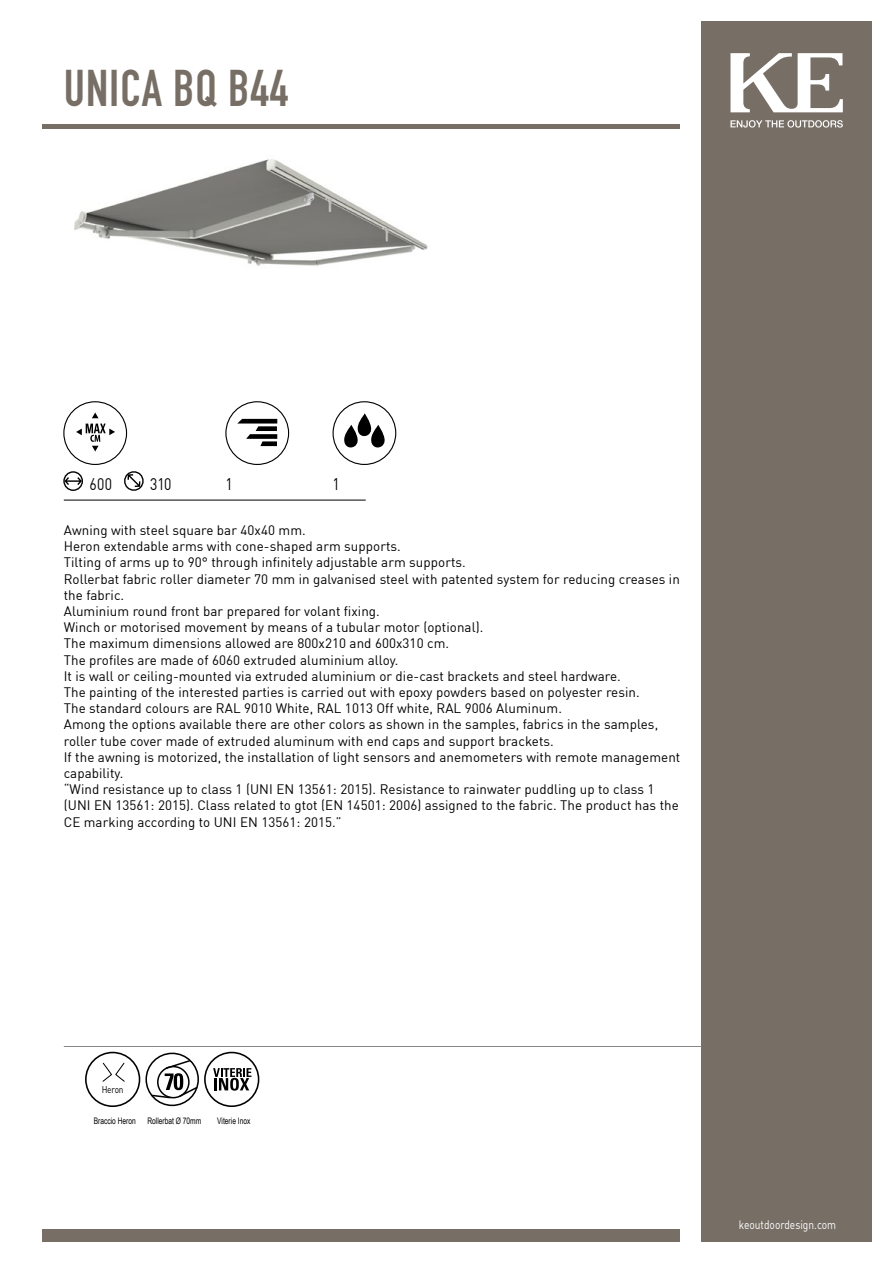
<style>
.page{position:relative;width:893px;height:1263px;background:#fff}
.page>*{position:absolute;margin:0;border:0;box-sizing:border-box;transform-origin:0 0}
.t1{font:50.85px "DIN Engschrift Std";letter-spacing:.02em;color:#776f66}
.t2{font:16.5px "DIN";color:#000;scale:.85 1}
.t3{font:13.5px/16.2px "DIN";letter-spacing:.005em;color:#000}
.t4{font:12px "DIN";color:#fff;scale:.85 1}
.t5{font:9.75px "DIN";letter-spacing:-.025em;color:#000;scale:.85 1}
.t6{font:9px "Arial Narrow";color:#000;scale:.9 1}
</style>
<div class="page">
<div style="left:43px;top:1229px;width:637px;height:13px;background:#776f66"></div>
<div style="left:702px;top:21px;width:170px;height:1221px;background:#776f66"></div>
<svg style="left:730px;top:53px;width:113px;height:59px"></svg>
<svg style="left:730px;top:120px;width:113px;height:8px"></svg>
<img style="left:74px;top:159px;width:354px;height:107px">
<hr style="left:43px;top:125px;width:637px;height:4px;background:#776f66">
<hr style="left:64px;top:500px;width:302px;height:1px;background:#000">
<svg style="left:64px;top:472px;width:18px;height:18px"></svg>
<div style="left:63px;top:471px;width:20px;height:20px;border:1px solid #000;border-radius:50%"></div>
<svg style="left:64px;top:477px;width:18px;height:8px"></svg>
<svg style="left:92px;top:412px;width:7px;height:6px"></svg>
<svg style="left:76px;top:424px;width:39px;height:27px"></svg>
<div style="left:63px;top:401px;width:64px;height:64px;border:1px solid #000;border-radius:50%"></div>
<svg style="left:124px;top:471px;width:20px;height:20px"></svg>
<div style="left:225px;top:401px;width:64px;height:64px;border:1px solid #000;border-radius:50%"></div>
<svg style="left:237px;top:419px;width:40px;height:27px"></svg>
<svg style="left:344px;top:413px;width:45px;height:35px"></svg>
<div style="left:333px;top:401px;width:63px;height:64px;border:1px solid #000;border-radius:50%"></div>
<hr style="left:64px;top:1046px;width:638px;height:1px;background:#878787">
<div style="left:85px;top:1052px;width:55px;height:55px;border:2px solid #000;border-radius:50%"></div>
<svg style="left:102px;top:1062px;width:23px;height:20px"></svg>
<svg style="left:146px;top:1053px;width:52px;height:52px"></svg>
<svg style="left:150px;top:1059px;width:49px;height:40px"></svg>
<div style="left:145px;top:1052px;width:54px;height:54px;border:2px solid #000;border-radius:50%"></div>
<div style="left:204px;top:1052px;width:55px;height:55px;border:2px solid #000;border-radius:50%"></div>
<svg style="left:213px;top:1068px;width:38px;height:23px"></svg>
<h1 class="t1" style="left:64px;top:58px;width:226px">UNICA BQ B44</h1>
<p class="t2" style="left:90px;top:474px;width:28px">600</p>
<p class="t2" style="left:150px;top:474px;width:26px">310</p>
<p class="t2" style="left:225px;top:474px;width:10px">1</p>
<p class="t2" style="left:332px;top:474px;width:10px">1</p>
<p class="t3" style="left:64px;top:522px;width:618px">Awning with steel square bar 40x40 mm.<br>Heron extendable arms with cone-shaped arm supports.<br>Tilting of arms up to 90° through infinitely adjustable arm supports.<br>Rollerbat fabric roller diameter 70 mm in galvanised steel with patented system for reducing creases in the fabric.<br>Aluminium round front bar prepared for volant fixing.<br>Winch or motorised movement by means of a tubular motor (optional).<br>The maximum dimensions allowed are 800x210 and 600x310 cm.<br>The profiles are made of 6060 extruded aluminium alloy.<br>It is wall or ceiling-mounted via extruded aluminium or die-cast brackets and steel hardware.<br>The painting of the interested parties is carried out with epoxy powders based on polyester resin.<br>The standard colours are RAL 9010 White, RAL 1013 Off white, RAL 9006 Aluminum.<br>Among the options available there are other colors as shown in the samples, fabrics in the samples, roller tube cover made of extruded aluminum with end caps and support brackets.<br>If the awning is motorized, the installation of light sensors and anemometers with remote management capability.<br>“Wind resistance up to class 1 (UNI EN 13561: 2015). Resistance to rainwater puddling up to class 1 (UNI EN 13561: 2015). Class related to gtot (EN 14501: 2006) assigned to the fabric. The product has the CE marking according to UNI EN 13561: 2015.”</p>
<p class="t5" style="left:102px;top:1083px;width:27px">Heron</p>
<p class="t6" style="left:94px;top:1114px;width:48px">Braccio Heron</p>
<p class="t6" style="left:147px;top:1114px;width:61px">Rollerbat Ø 70mm</p>
<p class="t6" style="left:217px;top:1114px;width:38px">Viterie Inox</p>
<p class="t4" style="left:739px;top:1217px;width:116px">keoutdoordesign.com</p>
</div>
